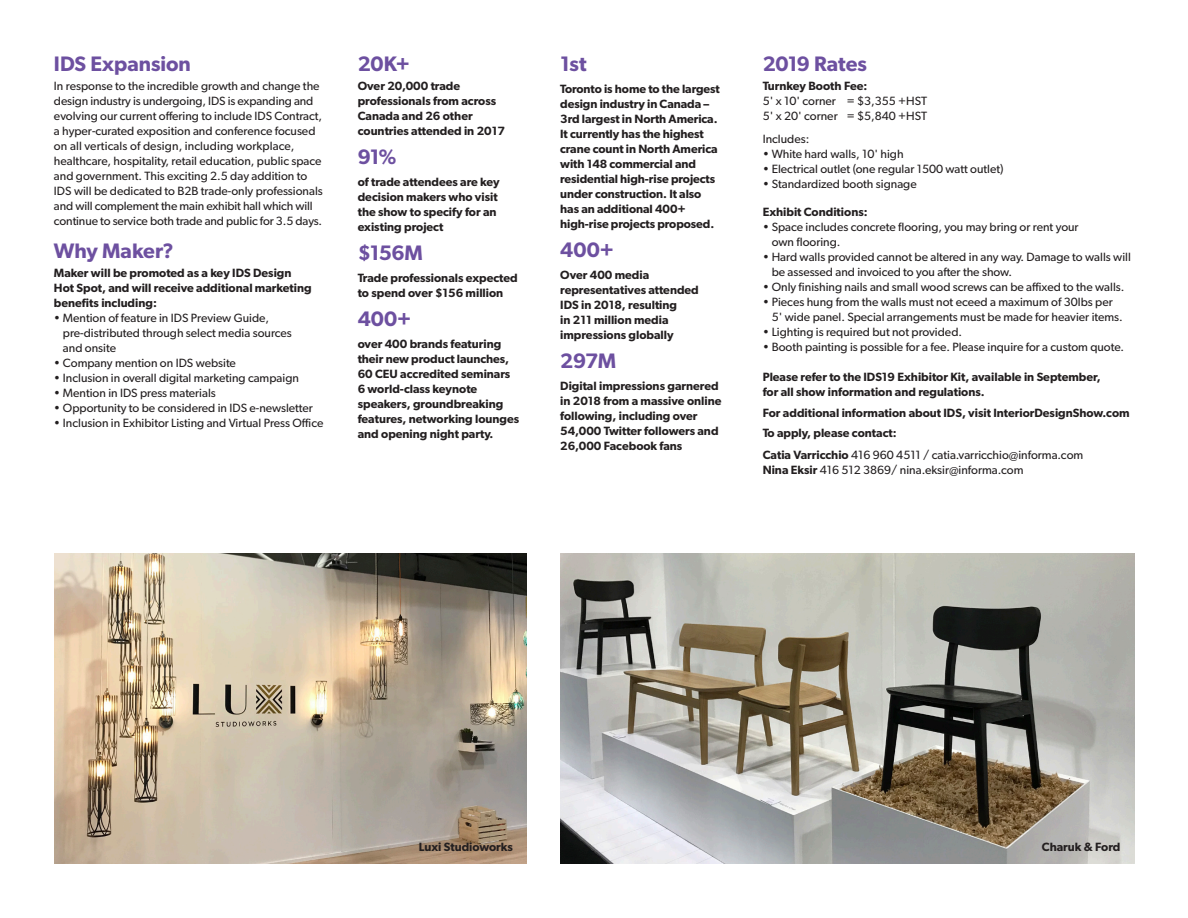
<style>
.page{position:relative;width:1188px;height:918px;background:#fff}
.page>*{position:absolute;margin:0;border:0;box-sizing:border-box;transform-origin:0 0}
.t1{font:600 21px "Gibson";color:#6d50a0}
.t2{font:12px/15px "Gibson";color:#231f20}
.t3{font:600 12px/15px "Gibson";color:#231f20}
.s1{font-weight:600}
</style>
<div class="page">
<img style="left:560px;top:554px;width:574px;height:310px">
<img style="left:54px;top:554px;width:472px;height:310px">
<p class="t1" style="left:54px;top:51px;width:138px">IDS Expansion</p>
<p class="t2" style="left:54px;top:78px;width:270px">In response to the incredible growth and change the design industry is undergoing, IDS is expanding and evolving our current offering to include IDS Contract, a hyper-curated exposition and conference focused on all verticals of design, including workplace, healthcare, hospitality, retail education, public space and government. This exciting 2.5 day addition to IDS will be dedicated to B2B trade-only professionals and will complement the main exhibit hall which will continue to service both trade and public for 3.5 days.</p>
<p class="t1" style="left:54px;top:238px;width:121px">Why Maker?</p>
<p class="t3" style="left:54px;top:266px;width:259px">Maker will be promoted as a key IDS Design<br>Hot Spot, and will receive additional marketing benefits including:</p>
<p class="t2" style="left:63px;top:311px;width:230px;text-indent:-9px">• Mention of feature in IDS Preview Guide, pre-distributed through select media sources and onsite</p>
<p class="t2" style="left:54px;top:356px;width:184px">• Company mention on IDS website</p>
<p class="t2" style="left:54px;top:371px;width:246px">• Inclusion in overall digital marketing campaign</p>
<p class="t2" style="left:54px;top:386px;width:163px">• Mention in IDS press materials</p>
<p class="t2" style="left:54px;top:401px;width:260px">• Opportunity to be considered in IDS e-newsletter</p>
<p class="t2" style="left:54px;top:416px;width:271px">• Inclusion in Exhibitor Listing and Virtual Press Office</p>
<p class="t1" style="left:358px;top:51px;width:54px">20K+</p>
<p class="t3" style="left:358px;top:78px;width:149px">Over 20,000 trade professionals from across<br>Canada and 26 other countries attended in 2017</p>
<p class="t1" style="left:358px;top:145px;width:40px">91%</p>
<p class="t3" style="left:358px;top:174px;width:144px">of trade attendees are key decision makers who visit the show to specify for an existing project</p>
<p class="t1" style="left:358px;top:241px;width:67px">$156M</p>
<p class="t3" style="left:358px;top:270px;width:161px">Trade professionals expected to spend over $156 million</p>
<p class="t1" style="left:358px;top:307px;width:55px">400+</p>
<p class="t3" style="left:358px;top:336px;width:163px">over 400 brands featuring their new product launches,<br>60 CEU accredited seminars<br>6 world-class keynote speakers, groundbreaking features, networking lounges and opening night party.</p>
<p class="t1" style="left:560px;top:51px;width:28px">1st</p>
<p class="t3" style="left:560px;top:81px;width:161px">Toronto is home to the largest design industry in Canada –<br>3rd largest in North America.<br>It currently has the highest crane count in North America with 148 commercial and residential high-rise projects under construction. It also has an additional 400+ high-rise projects proposed.</p>
<p class="t1" style="left:560px;top:237px;width:55px">400+</p>
<p class="t3" style="left:560px;top:267px;width:140px">Over 400 media representatives attended<br>IDS in 2018, resulting<br>in 211 million media impressions globally</p>
<p class="t1" style="left:560px;top:348px;width:57px">297M</p>
<p class="t3" style="left:560px;top:378px;width:163px">Digital impressions garnered in 2018 from a massive online following, including over<br>54,000 Twitter followers and<br>26,000 Facebook fans</p>
<p class="t1" style="left:763px;top:51px;width:106px">2019 Rates</p>
<p class="t2" style="left:763px;top:78px;width:166px"><span class="s1">Turnkey Booth Fee:<br></span>5' x 10' corner = $3,355 +HST<br>5' x 20' corner = $5,840 +HST</p>
<p class="t2" style="left:763px;top:131px;width:48px">Includes:</p>
<p class="t2" style="left:763px;top:146px;width:142px">• White hard walls, 10' high</p>
<p class="t2" style="left:763px;top:161px;width:242px">• Electrical outlet (one regular 1500 watt outlet)</p>
<p class="t2" style="left:763px;top:176px;width:155px">• Standardized booth signage</p>
<p class="t3" style="left:763px;top:204px;width:106px">Exhibit Conditions:</p>
<p class="t2" style="left:772px;top:219px;width:308px;text-indent:-9px">• Space includes concrete flooring, you may bring or rent your own flooring.</p>
<p class="t2" style="left:772px;top:249px;width:361px;text-indent:-9px">• Hard walls provided cannot be altered in any way. Damage to walls will be assessed and invoiced to you after the show.</p>
<p class="t2" style="left:763px;top:279px;width:363px">• Only finishing nails and small wood screws can be affixed to the walls.</p>
<p class="t2" style="left:772px;top:294px;width:353px;text-indent:-9px">• Pieces hung from the walls must not eceed a maximum of 30lbs per<br>5' wide panel. Special arrangements must be made for heavier items.</p>
<p class="t2" style="left:763px;top:324px;width:201px">• Lighting is required but not provided.</p>
<p class="t2" style="left:763px;top:339px;width:363px">• Booth painting is possible for a fee. Please inquire for a custom quote.</p>
<p class="t3" style="left:763px;top:369px;width:339px">Please refer to the IDS19 Exhibitor Kit, available in September, for all show information and regulations.</p>
<p class="t3" style="left:763px;top:406px;width:368px">For additional information about IDS, visit InteriorDesignShow.com</p>
<p class="t2" style="left:763px;top:421px;width:322px;line-height:22.5px"><span class="s1">To apply, please contact:<br>Catia Varricchio</span> 416 960 4511 / catia.varricchio@informa.com</p>
<p class="t2" style="left:763px;top:463px;width:262px"><span class="s1">Nina Eksir</span> 416 512 3869/ nina.eksir@informa.com</p>
<p class="t3" style="left:419px;top:839px;width:96px">Luxi Studioworks</p>
<p class="t3" style="left:1042px;top:839px;width:80px">Charuk &amp; Ford</p>
</div>
